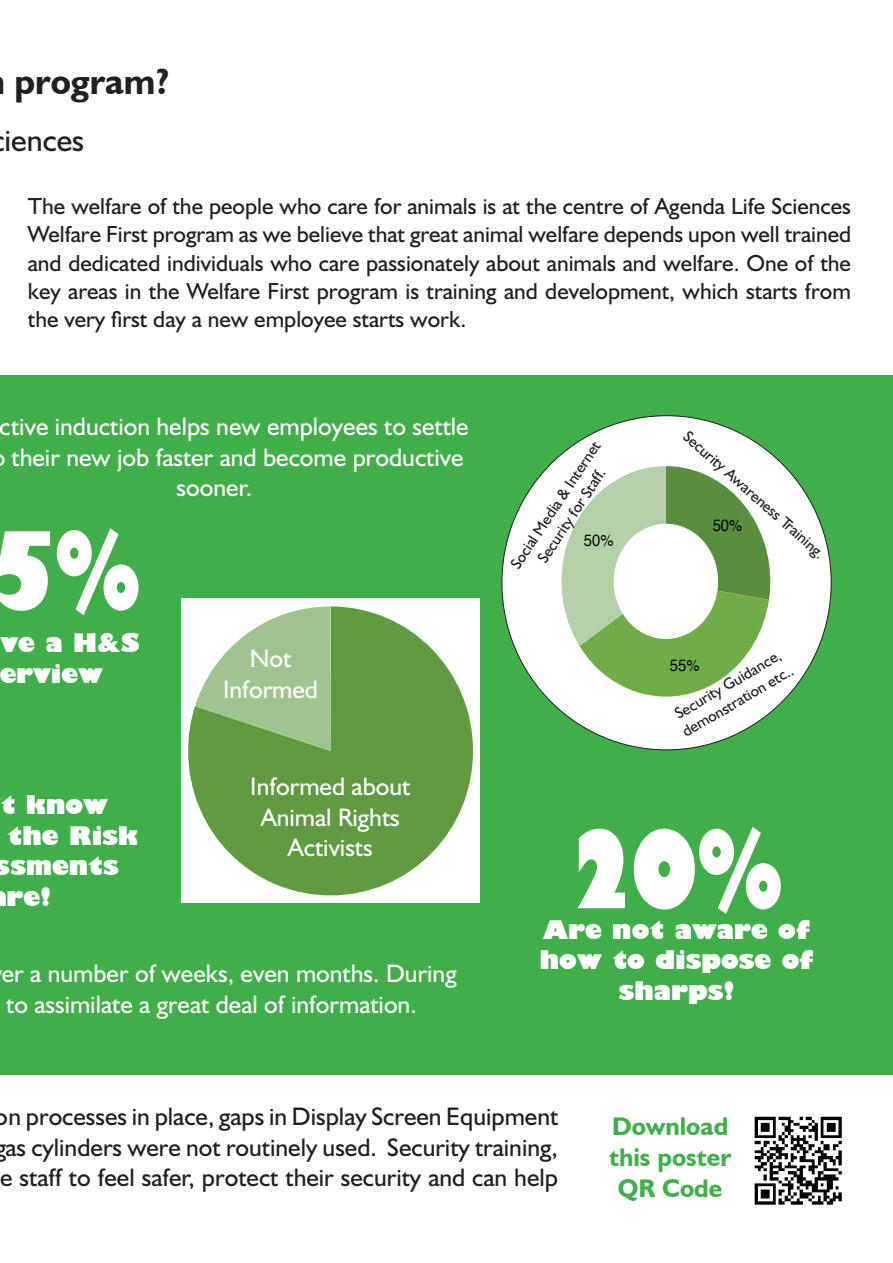
<style>
.page{position:relative;width:893px;height:1263px;background:#fff}
.page>*{position:absolute;margin:0;border:0;box-sizing:border-box;transform-origin:0 0}
.t1{font:800 106.2px "Humanist 521 BT";color:#fff;scale:.76 1}
.t2{font:700 36.15px "Humanist 521 BT";color:#231f20}
.t3{font:31.95px "Humanist 521 BT";color:#231f20}
.t4{font:25.5px/30.6px "Humanist 521 BT";color:#fff;text-align:center}
.t5{font:25.5px/30.6px "Humanist 521 BT";color:#231f20;text-align:justify}
.t6{font:800 25.5px/30.6px "Humanist 521 BT";color:#fff}
.t7{font:700 25.5px/30.6px "Humanist 521 BT";color:#40ae49;text-align:center}
.t8{font:23.4px/28px "Humanist 521 BT";color:#231f20;text-align:justify}
.t9{font:16.35px "Helvetica";color:#040503;scale:.91 1}
.t10{font:15.9px/19.2px "Humanist 521 BT";color:#231f20}
</style>
<div class="page">
<div style="left:0;top:375px;width:893px;height:700px;background:#40ae49"></div>
<div style="left:502px;top:416px;width:329px;height:334px;background:#fff;border-radius:50%"></div>
<svg style="left:561px;top:466px;width:210px;height:231px"></svg>
<svg style="left:181px;top:598px;width:298px;height:304px;background:#96bc82"></svg>
<img style="left:743px;top:1116px;width:111px;height:89px">
<h2 class="t2" style="left:15px;top:59px;width:157px">program?</h2>
<h3 class="t3" style="left:5px;top:120px;width:81px">iences</h3>
<p class="t8" style="left:28px;top:192px;width:825px">The welfare of the people who care for animals is at the centre of Agenda Life Sciences Welfare First program as we believe that great animal welfare depends upon well trained and dedicated individuals who care passionately about animals and welfare. One of the key areas in the Welfare First program is training and development, which starts from the very first day a new employee starts work.</p>
<p class="t4" style="left:0;top:410px;width:470px">ctive induction helps new employees to settle</p>
<p class="t4" style="left:12px;top:441px;width:454px">their new job faster and become productive</p>
<p class="t4" style="left:177px;top:472px;width:77px">sooner.</p>
<h1 class="t1" style="left:-11px;top:504px;width:201px">5%</h1>
<p class="t6" style="left:-1px;top:627px;width:142px">ve a H&amp;S erview</p>
<p class="t6" style="left:1px;top:789px;width:109px">t know</p>
<p class="t6" style="left:8px;top:820px;width:132px">the Risk</p>
<p class="t6" style="left:-5px;top:850px;width:125px">ssments</p>
<p class="t6" style="left:7px;top:881px;width:46px">re!</p>
<p class="t4" style="left:223px;top:643px;width:96px">Not<br>Informed</p>
<p class="t4" style="left:250px;top:770px;width:162px">Informed about<br>Animal Rights<br>Activists</p>
<p class="t4" style="left:2px;top:958px;width:456px;text-align:left">er a number of weeks, even months. During to assimilate a great deal of information.</p>
<p class="t10" style="left:506px;top:562px;width:151px;text-align:center;rotate:-57deg">Social Media &amp; Internet<br>Security for Staff.</p>
<p class="t9" style="left:584px;top:528px;width:34px">50%</p>
<p class="t10" style="left:691px;top:427px;width:185px;rotate:41deg">Security Awareness Training.</p>
<p class="t9" style="left:713px;top:513px;width:34px">50%</p>
<p class="t10" style="left:669px;top:708px;width:128px;rotate:-31deg">Security Guidance, demonstration etc..</p>
<p class="t9" style="left:670px;top:653px;width:34px">55%</p>
<h1 class="t1" style="left:570px;top:802px;width:281px">20%</h1>
<p class="t6" style="left:540px;top:914px;width:275px;text-align:center">Are not aware of how to dispose of sharps!</p>
<p class="t5" style="left:-5px;top:1101px;width:565px">on processes in place, gaps in Display Screen Equipment as cylinders were not routinely used. Security training, e staff to feel safer, protect their security and can help</p>
<p class="t7" style="left:609px;top:1111px;width:124px">Download this poster<br>QR Code</p>
</div>
